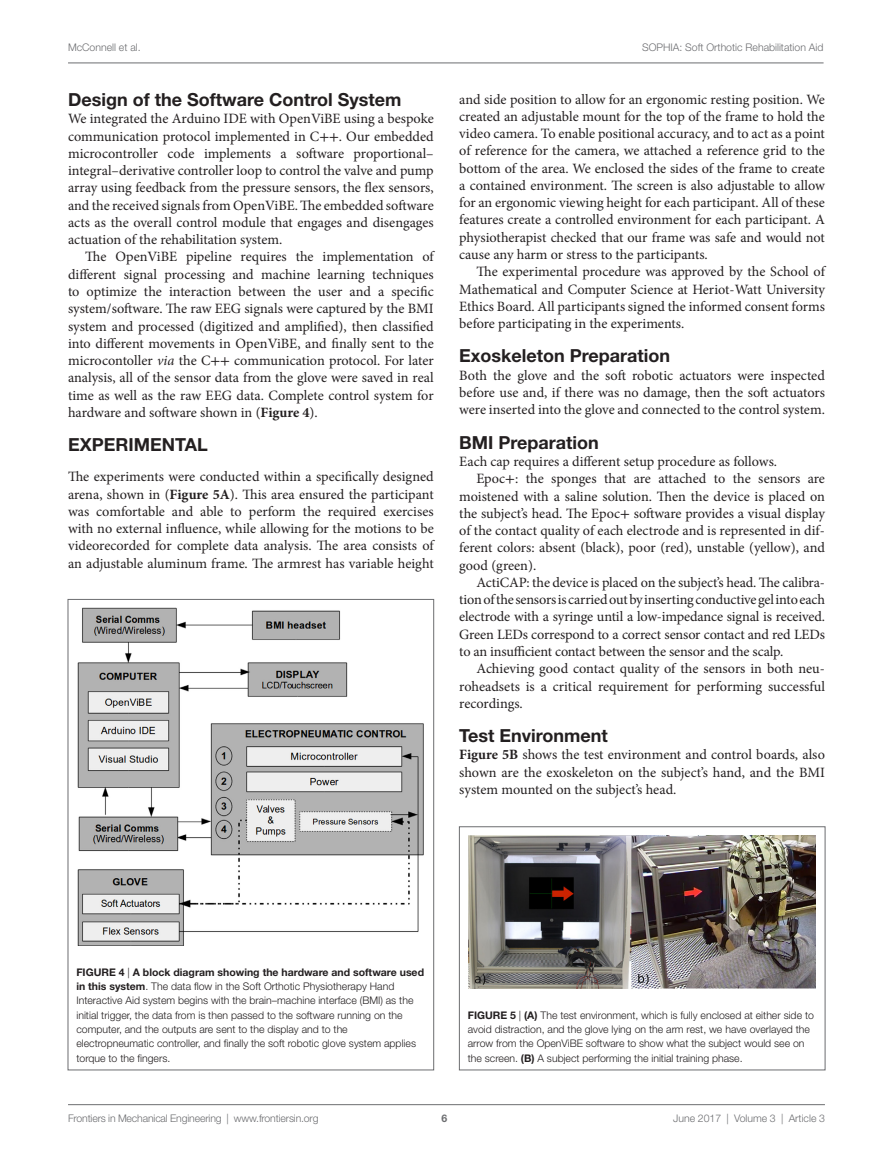
<style>
.page{position:relative;width:893px;height:1170px;background:#fff}
.page>*{position:absolute;margin:0;border:0;box-sizing:border-box;transform-origin:0 0}
.t1{font:700 18px "Helvetica Neue LT Std";color:#231f20}
.t2{font:14.25px/17.2px "Minion Pro";letter-spacing:-.005em;color:#231f20;text-align:justify}
.t3{font:300 10.5px/14.2px "Helvetica Neue LT Std";color:#231f20}
.t4{font:300 10.5px "Helvetica Neue LT Std";color:#6c6d70}
.t5{font:700 10.5px "Helvetica Neue LT Std";color:#6c6d70}
.s1{font-family:"STIX General"}
.s2{font-style:italic}
.s3{font-weight:700}
</style>
<div class="page">
<img style="left:469px;top:835px;width:346px;height:153px">
<div style="left:459px;top:826px;width:366px;height:244px;border:1px solid #6c6d70"></div>
<img style="left:78px;top:608px;width:346px;height:337px">
<hr style="left:68px;top:63px;width:756px;height:1px;background:#6c6d70">
<hr style="left:68px;top:1104px;width:757px;height:1px;background:#6c6d70">
<p class="t4" style="left:68px;top:41px;width:74px">McConnell et al.</p>
<p class="t4" style="left:642px;top:41px;width:183px">SOPHIA: Soft Orthotic Rehabilitation Aid</p>
<p class="t1" style="left:68px;top:88px;width:335px">Design of the Software Control System</p>
<p class="t2" style="left:68px;top:110px;width:367px">We integrated the Arduino IDE with OpenViBE using a bespoke communication protocol implemented in C<span class="s1">++</span>. Our embedded microcontroller code implements a software proportional– integral–derivative controller loop to control the valve and pump array using feedback from the pressure sensors, the flex sensors, and the received signals from OpenViBE. The embedded software acts as the overall control module that engages and disengages actuation of the rehabilitation system.</p>
<p class="t2" style="left:68px;top:248px;width:367px;text-indent:17px">The OpenViBE pipeline requires the implementation of different signal processing and machine learning techniques to optimize the interaction between the user and a specific system/software. The raw EEG signals were captured by the BMI system and processed (digitized and amplified), then classified into different movements in OpenViBE, and finally sent to the microcontoller <span class="s2">via</span> the C<span class="s1">++</span> communication protocol. For later analysis, all of the sensor data from the glove were saved in real time as well as the raw EEG data. Complete control system for hardware and software shown in (<span class="s3">Figure 4</span>).</p>
<p class="t1" style="left:68px;top:433px;width:130px">EXPERI MENTAL</p>
<p class="t2" style="left:68px;top:468px;width:367px">The experiments were conducted within a specifically designed arena, shown in (<span class="s3">Figure 5A</span>). This area ensured the participant was comfortable and able to perform the required exercises with no external influence, while allowing for the motions to be videorecorded for complete data analysis. The area consists of an adjustable aluminum frame. The armrest has variable height</p>
<p class="t2" style="left:459px;top:90px;width:367px">and side position to allow for an ergonomic resting position. We created an adjustable mount for the top of the frame to hold the video camera. To enable positional accuracy, and to act as a point of reference for the camera, we attached a reference grid to the bottom of the area. We enclosed the sides of the frame to create a contained environment. The screen is also adjustable to allow for an ergonomic viewing height for each participant. All of these features create a controlled environment for each participant. A physiotherapist checked that our frame was safe and would not cause any harm or stress to the participants.</p>
<p class="t2" style="left:459px;top:263px;width:367px;text-indent:17px">The experimental procedure was approved by the School of Mathematical and Computer Science at Heriot-Watt University Ethics Board. All participants signed the informed consent forms before participating in the experiments.</p>
<p class="t1" style="left:459px;top:345px;width:212px">Exoskeleton Preparation</p>
<p class="t2" style="left:459px;top:366px;width:367px">Both the glove and the soft robotic actuators were inspected before use and, if there was no damage, then the soft actuators were inserted into the glove and connected to the control system.</p>
<p class="t1" style="left:459px;top:431px;width:141px">BMI Preparation</p>
<p class="t2" style="left:459px;top:453px;width:319px">Each cap requires a different setup procedure as follows.</p>
<p class="t2" style="left:476px;top:470px;width:350px">Epoc<span class="s1">+</span>: the sponges that are attached to the sensors are</p>
<p class="t2" style="left:459px;top:487px;width:367px">moistened with a saline solution. Then the device is placed on</p>
<p class="t2" style="left:459px;top:504px;width:367px">the subject’s head. The Epoc<span class="s1">+</span> software provides a visual display</p>
<p class="t2" style="left:459px;top:522px;width:367px">of the contact quality of each electrode and is represented in dif-</p>
<p class="t2" style="left:459px;top:539px;width:367px">ferent colors: absent (black), poor (red), unstable (yellow), and</p>
<p class="t2" style="left:459px;top:556px;width:79px">good (green).</p>
<p class="t2" style="left:476px;top:573px;width:350px">ActiCAP: the device is placed on the subject’s head. The calibra-</p>
<p class="t2" style="left:459px;top:591px;width:367px">tion of the sensors is carried out by inserting conductive gel into each</p>
<p class="t2" style="left:459px;top:608px;width:367px">electrode with a syringe until a low-impedance signal is received.</p>
<p class="t2" style="left:459px;top:625px;width:367px">Green LEDs correspond to a correct sensor contact and red LEDs</p>
<p class="t2" style="left:459px;top:642px;width:326px">to an insufficient contact between the sensor and the scalp.</p>
<p class="t2" style="left:476px;top:660px;width:350px">Achieving good contact quality of the sensors in both neu-</p>
<p class="t2" style="left:459px;top:677px;width:367px">roheadsets is a critical requirement for performing successful</p>
<p class="t2" style="left:459px;top:694px;width:65px">recordings.</p>
<p class="t1" style="left:459px;top:724px;width:150px">Test Environment</p>
<p class="t2" style="left:459px;top:746px;width:367px"><span class="s3">Figure 5B</span> shows the test environment and control boards, also shown are the exoskeleton on the subject’s hand, and the BMI system mounted on the subject’s head.</p>
<p class="t3" style="left:76px;top:964px;width:349px"><span class="s3">Figure 4</span> | <span class="s3">A block diagram showing the hardware and software used in this system</span>. The data flow in the Soft Orthotic Physiotherapy Hand Interactive Aid system begins with the brain–machine interface (BMI) as the initial trigger, the data from is then passed to the software running on the computer, and the outputs are sent to the display and to the electropneumatic controller, and finally the soft robotic glove system applies torque to the fingers.</p>
<p class="t3" style="left:468px;top:1007px;width:348px"><span class="s3">Figure 5</span> | <span class="s3">(A)</span> The test environment, which is fully enclosed at either side to avoid distraction, and the glove lying on the arm rest, we have overlayed the arrow from the OpenViBE software to show what the subject would see on the screen. <span class="s3">(B)</span> A subject performing the initial training phase.</p>
<p class="t4" style="left:68px;top:1111px;width:252px">Frontiers in Mechanical Engineering | www.frontiersin.org</p>
<p class="t4" style="left:673px;top:1111px;width:153px">June 2017 | Volume 3 | Article 3</p>
<p class="t5" style="left:441px;top:1111px;width:7px">6</p>
</div>
